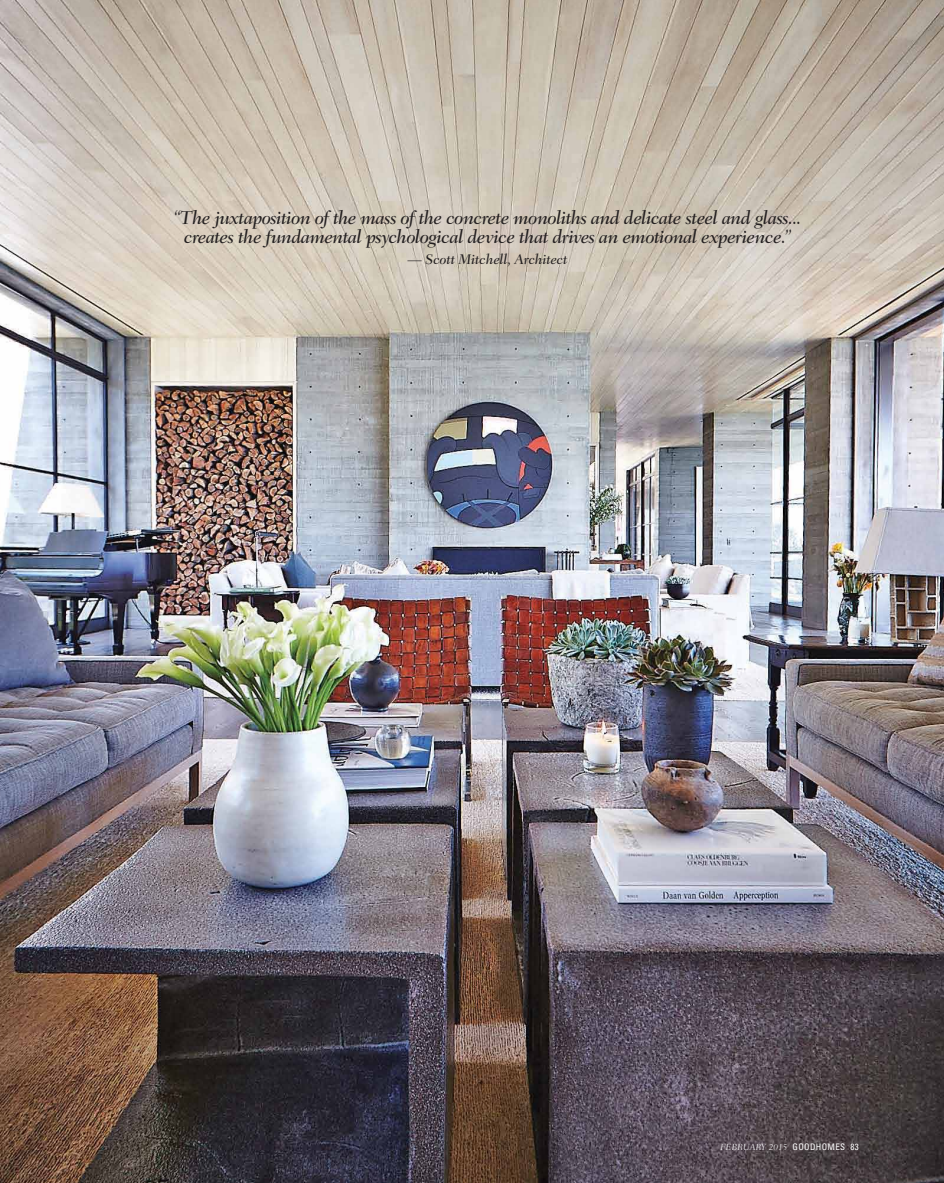
<style>
.page{position:relative;width:944px;height:1183px;background:#fff}
.page>*{position:absolute;margin:0;border:0;box-sizing:border-box;transform-origin:0 0}
.t1{font:italic 500 18.9px/19px "Fairfield LT Std";letter-spacing:-.03em;color:#231f20;text-align:center}
.t2{font:italic 500 14.25px "Fairfield LT Std";letter-spacing:-.02em;color:#231f20}
.t3{font:italic 300 9px "Fairfield LT Std";letter-spacing:.005em;color:#fff}
.s1{font-family:"Univers LT Std";font-weight:400;font-style:normal;font-stretch:condensed}
</style>
<div class="page">
<img style="left:0;top:0;width:944px;height:1182px">
<p class="t1" style="left:174px;top:212px;width:629px">“The juxtaposition of the mass of the concrete monoliths and delicate steel and glass... creates the fundamental psychological device that drives an emotional experience.”</p>
<p class="t2" style="left:408px;top:253px;width:161px">— Scott Mitchell, Architect</p>
<p class="t3" style="left:721px;top:1143px;width:140px">FEBRUARY 2015 <span class="s1">GOODHOMES 83</span></p>
</div>
